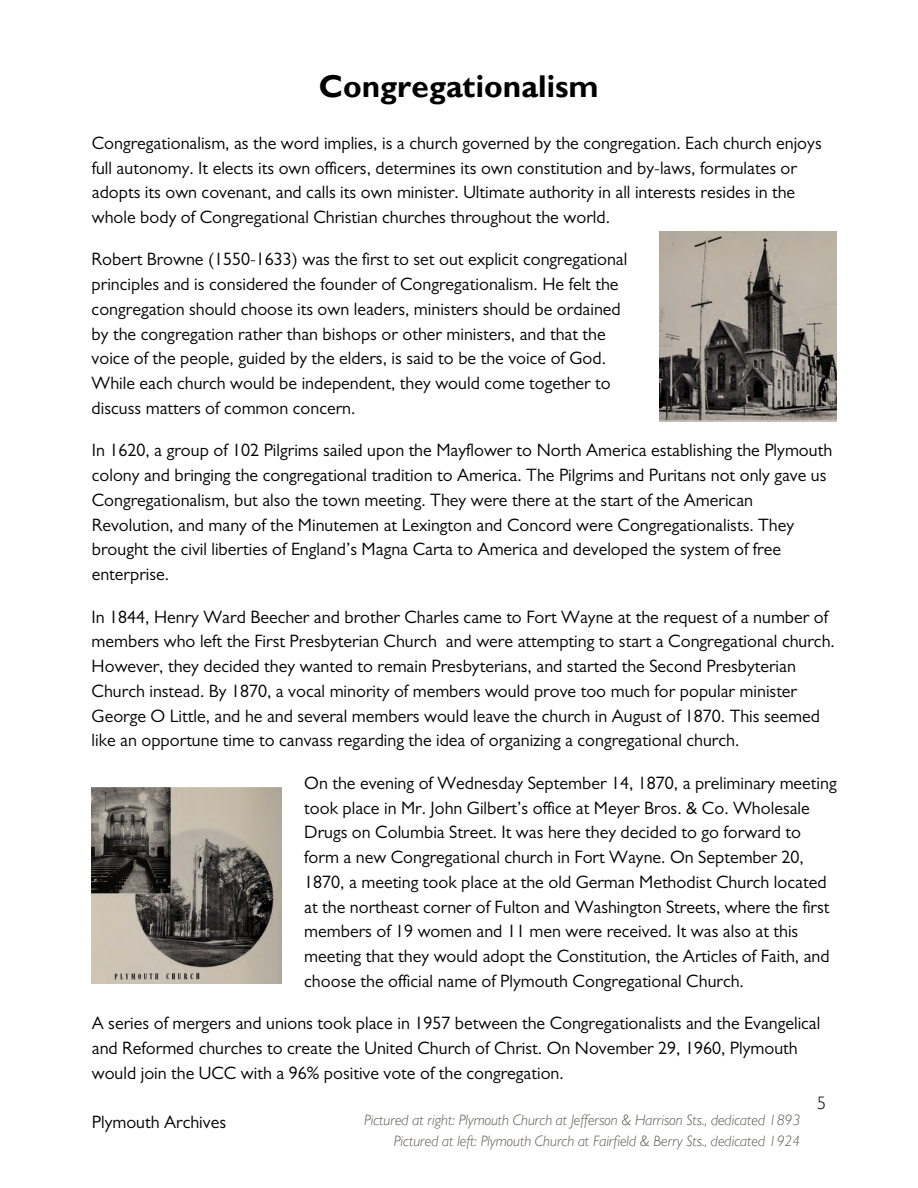
<style>
.page{position:relative;width:918px;height:1188px;background:#fff}
.page>*{position:absolute;margin:0;border:0;box-sizing:border-box;transform-origin:0 0}
.t1{font:700 31.5px "Gill Sans MT Std";color:#000}
.t2{font:18px/24.8px "Gill Sans";color:#000}
.t3{font:300 18px "Gill Sans MT Std";color:#000}
.t4{font:italic 300 15px "Gill Sans MT Std";color:#5b5753}
</style>
<div class="page">
<img style="left:659px;top:231px;width:178px;height:191px">
<img style="left:92px;top:788px;width:190px;height:196px">
<p class="t1" style="left:319px;top:75px;width:281px">Congregationalism</p>
<h1 class="t2" style="left:92px;top:133px;width:731px">Congregationalism, as the word implies, is a church governed by the congregation. Each church enjoys full autonomy. It elects its own officers, determines its own constitution and by-laws, formulates or adopts its own covenant, and calls its own minister. Ultimate authority in all interests resides in the whole body of Congregational Christian churches throughout the world.</h1>
<h2 class="t2" style="left:92px;top:250px;width:537px">Robert Browne (1550-1633) was the first to set out explicit congregational principles and is considered the founder of Congregationalism. He felt the congregation should choose its own leaders, ministers should be ordained by the congregation rather than bishops or other ministers, and that the voice of the people, guided by the elders, is said to be the voice of God.<br>While each church would be independent, they would come together to discuss matters of common concern.</h2>
<h2 class="t2" style="left:92px;top:441px;width:742px">In 1620, a group of 102 Pilgrims sailed upon the Mayflower to North America establishing the Plymouth colony and bringing the congregational tradition to America. The Pilgrims and Puritans not only gave us Congregationalism, but also the town meeting. They were there at the start of the American Revolution, and many of the Minutemen at Lexington and Concord were Congregationalists. They brought the civil liberties of England’s Magna Carta to America and developed the system of free enterprise.</h2>
<p class="t2" style="left:92px;top:607px;width:745px">In 1844, Henry Ward Beecher and brother Charles came to Fort Wayne at the request of a number of members who left the First Presbyterian Church and were attempting to start a Congregational church.<br>However, they decided they wanted to remain Presbyterians, and started the Second Presbyterian Church instead. By 1870, a vocal minority of members would prove too much for popular minister George O Little, and he and several members would leave the church in August of 1870. This seemed like an opportune time to canvass regarding the idea of organizing a congregational church.</p>
<h2 class="t2" style="left:304px;top:773px;width:534px">On the evening of Wednesday September 14, 1870, a preliminary meeting took place in Mr. John Gilbert’s office at Meyer Bros. &amp; Co. Wholesale Drugs on Columbia Street. It was here they decided to go forward to form a new Congregational church in Fort Wayne. On September 20, 1870, a meeting took place at the old German Methodist Church located at the northeast corner of Fulton and Washington Streets, where the first members of 19 women and 11 men were received. It was also at this meeting that they would adopt the Constitution, the Articles of Faith, and choose the official name of Plymouth Congregational Church.</h2>
<h2 class="t2" style="left:92px;top:1014px;width:730px">A series of mergers and unions took place in 1957 between the Congregationalists and the Evangelical and Reformed churches to create the United Church of Christ. On November 29, 1960, Plymouth would join the UCC with a 96% positive vote of the congregation.</h2>
<p class="t2" style="left:92px;top:1113px;width:136px">Plymouth Archives</p>
<h2 class="t4" style="left:364px;top:1115px;width:438px">Pictured at right: Plymouth Church at Jefferson &amp; Harrison Sts., dedicated 1893</h2>
<h2 class="t4" style="left:394px;top:1135px;width:408px">Pictured at left: Plymouth Church at Fairfield &amp; Berry Sts., dedicated 1924</h2>
<h2 class="t3" style="left:817px;top:1097px;width:10px">5</h2>
</div>
